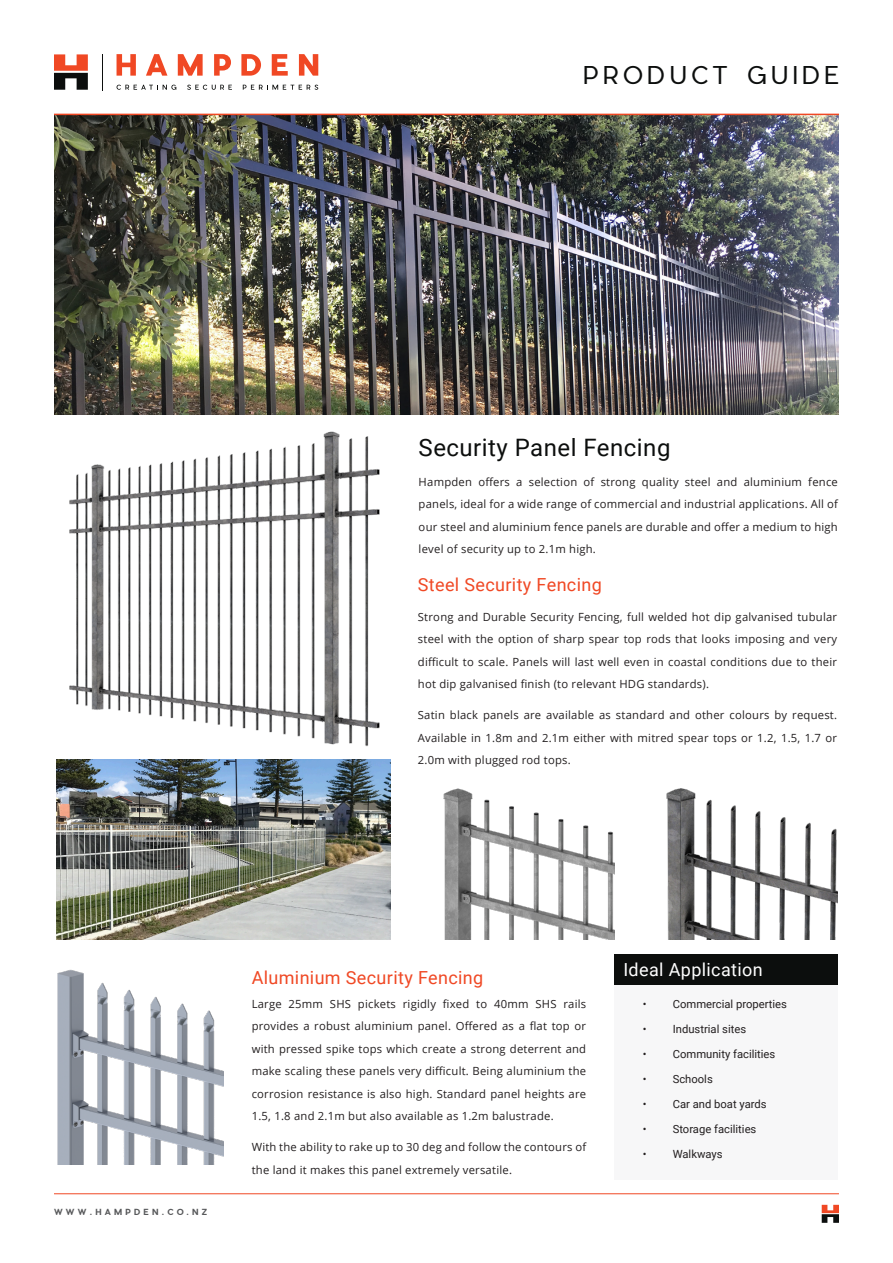
<style>
.page{position:relative;width:893px;height:1263px;background:#fff}
.page>*{position:absolute;margin:0;border:0;box-sizing:border-box;transform-origin:0 0}
.t1{font:24px "Roboto";letter-spacing:.02em;color:#0c0e0d}
.t2{font:300 24px "Pier Sans";letter-spacing:.2em;color:#0c0e0d}
.t3{font:18px "Roboto";letter-spacing:.02em;color:#f04824}
.t4{font:18px "Roboto";letter-spacing:.02em;color:#fff}
.t5{font:11.25px/22.5px "Open Sans";letter-spacing:.02em;color:#231f20;text-align:justify}
.t6{font:11.25px "Roboto";color:#231f20}
.t7{font:700 8.25px "Pier Sans";letter-spacing:.4em;color:#57585a}
</style>
<div class="page">
<svg style="left:822px;top:1205px;width:17px;height:18px"></svg>
<svg style="left:117px;top:85px;width:59px;height:5px"></svg>
<svg style="left:187px;top:85px;width:45px;height:5px"></svg>
<svg style="left:243px;top:85px;width:75px;height:5px"></svg>
<svg style="left:117px;top:54px;width:19px;height:22px"></svg>
<svg style="left:146px;top:54px;width:21px;height:22px"></svg>
<svg style="left:178px;top:54px;width:25px;height:22px"></svg>
<svg style="left:214px;top:54px;width:17px;height:22px"></svg>
<svg style="left:241px;top:54px;width:20px;height:22px"></svg>
<svg style="left:272px;top:54px;width:16px;height:22px"></svg>
<svg style="left:299px;top:54px;width:19px;height:22px"></svg>
<svg style="left:54px;top:54px;width:34px;height:36px"></svg>
<hr style="left:102px;top:54px;width:1px;height:36px;background:#0c0e0d">
<hr style="left:54px;top:1193px;width:785px;height:1px;background:#f04824">
<img style="left:54px;top:115px;width:785px;height:299px">
<hr style="left:54px;top:114px;width:785px;height:1px;background:#f04824">
<img style="left:57px;top:969px;width:166px;height:195px">
<img style="left:666px;top:788px;width:171px;height:151px">
<img style="left:443px;top:788px;width:171px;height:151px">
<div style="left:614px;top:969px;width:223px;height:210px;background:#f7f7f8"></div>
<div style="left:614px;top:954px;width:223px;height:30px;background:#0c0e0d"></div>
<img style="left:69px;top:431px;width:311px;height:316px">
<img style="left:56px;top:759px;width:335px;height:180px">
<p class="t2" style="left:584px;top:59px;width:257px">PRODUCT GUIDE</p>
<p class="t1" style="left:419px;top:430px;width:253px">Security Panel Fencing</p>
<p class="t5" style="left:419px;top:470px;width:421px">Hampden offers a selection of strong quality steel and aluminium fence panels, ideal for a wide range of commercial and industrial applications. All of our steel and aluminium fence panels are durable and offer a medium to high level of security up to 2.1m high.</p>
<p class="t3" style="left:418px;top:572px;width:185px">Steel Security Fencing</p>
<p class="t5" style="left:418px;top:605px;width:421px">Strong and Durable Security Fencing, full welded hot dip galvanised tubular steel with the option of sharp spear top rods that looks imposing and very difficult to scale. Panels will last well even in coastal conditions due to their hot dip galvanised finish (to relevant HDG standards).</p>
<p class="t5" style="left:418px;top:703px;width:421px">Satin black panels are available as standard and other colours by request.<br>Available in 1.8m and 2.1m either with mitred spear tops or 1.2, 1.5, 1.7 or 2.0m with plugged rod tops.</p>
<p class="t7" style="left:54px;top:1206px;width:155px">WWW.HAMPDEN.CO.NZ</p>
<p class="t3" style="left:252px;top:965px;width:233px">Aluminium Security Fencing</p>
<p class="t5" style="left:252px;top:992px;width:336px">Large 25mm SHS pickets rigidly fixed to 40mm SHS rails provides a robust aluminium panel. Offered as a flat top or with pressed spike tops which create a strong deterrent and make scaling these panels very difficult. Being aluminium the corrosion resistance is also high. Standard panel heights are 1.5, 1.8 and 2.1m but also available as 1.2m balustrade.</p>
<p class="t5" style="left:252px;top:1135px;width:336px">With the ability to rake up to 30 deg and follow the contours of the land it makes this panel extremely versatile.</p>
<p class="t4" style="left:623px;top:957px;width:141px">Ideal Application</p>
<p class="t6" style="left:643px;top:996px;width:146px">• Commercial properties</p>
<p class="t6" style="left:643px;top:1021px;width:105px">• Industrial sites</p>
<p class="t6" style="left:643px;top:1046px;width:134px">• Community facilities</p>
<p class="t6" style="left:643px;top:1071px;width:71px">• Schools</p>
<p class="t6" style="left:643px;top:1096px;width:125px">• Car and boat yards</p>
<p class="t6" style="left:643px;top:1121px;width:115px">• Storage facilities</p>
<p class="t6" style="left:643px;top:1146px;width:81px">• Walkways</p>
</div>
